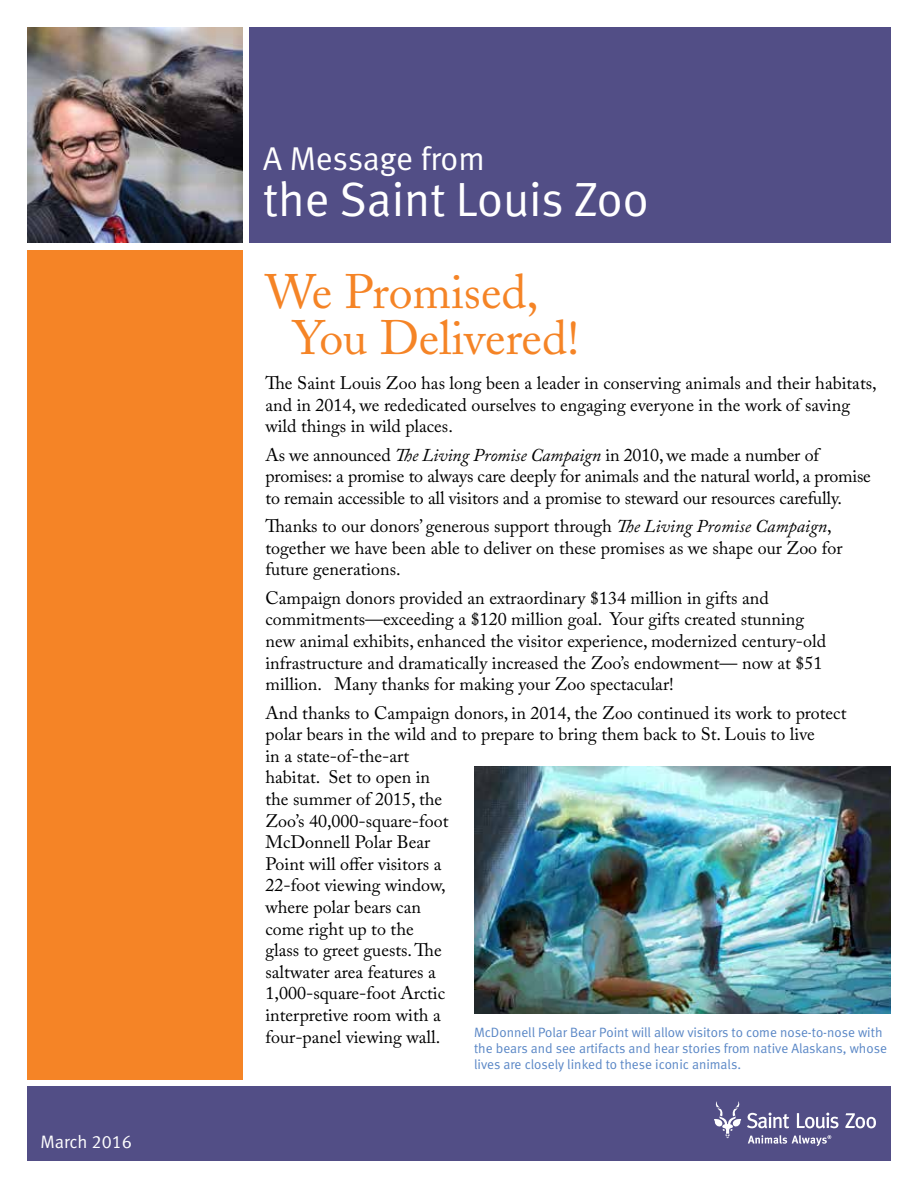
<style>
.page{position:relative;width:918px;height:1188px;background:#fff}
.page>*{position:absolute;margin:0;border:0;box-sizing:border-box;transform-origin:0 0}
.t1{font:48px/46.5px "Adobe Caslon";color:#f58426}
.t2{font:48px "Meta Normal LF";color:#fff}
.t3{font:33px "Meta Normal LF";letter-spacing:-.005em;color:#fff}
.t4{font:18px/21.6px "Adobe Caslon Pro";color:#000}
.t5{font:18px "Meta Normal LF";color:#fff}
.t6{font:13.5px/16.2px "Meta Normal LF";color:#5a87c6}
.s1{font-style:italic}
</style>
<div class="page">
<div style="left:27px;top:1086px;width:864px;height:75px;background:#524e86"></div>
<svg style="left:747px;top:1113px;width:42px;height:15px"></svg>
<svg style="left:797px;top:1113px;width:42px;height:16px"></svg>
<svg style="left:845px;top:1113px;width:31px;height:15px"></svg>
<svg style="left:714px;top:1101px;width:27px;height:37px"></svg>
<svg style="left:748px;top:1135px;width:83px;height:11px"></svg>
<div style="left:27px;top:250px;width:216px;height:830px;background:#f58426"></div>
<img style="left:27px;top:27px;width:216px;height:216px">
<div style="left:250px;top:27px;width:641px;height:216px;background:#524e86"></div>
<img style="left:474px;top:767px;width:417px;height:247px">
<p class="t5" style="left:40px;top:1131px;width:93px">March 2016</p>
<h2 class="t3" style="left:263px;top:140px;width:223px">A Message from</h2>
<h1 class="t2" style="left:263px;top:172px;width:387px">the Saint Louis Zoo</h1>
<h1 class="t1" style="left:292px;top:269px;width:288px;text-indent:-27px">We Promised,<br>You Delivered!</h1>
<p class="t4" style="left:266px;top:372px;width:613px">The Saint Louis Zoo has long been a leader in conserving animals and their habitats, and in 2014, we rededicated ourselves to engaging everyone in the work of saving wild things in wild places.</p>
<p class="t4" style="left:266px;top:444px;width:607px">As we announced <span class="s1">The Living Promise Campaign</span> in 2010, we made a number of promises: a promise to always care deeply for animals and the natural world, a promise to remain accessible to all visitors and a promise to steward our resources carefully.</p>
<p class="t4" style="left:266px;top:515px;width:579px">Thanks to our donors’ generous support through <span class="s1">The Living Promise Campaign</span>, together we have been able to deliver on these promises as we shape our Zoo for future generations.</p>
<p class="t4" style="left:266px;top:587px;width:562px">Campaign donors provided an extraordinary $134 million in gifts and commitments—exceeding a $120 million goal. Your gifts created stunning new animal exhibits, enhanced the visitor experience, modernized century-old infrastructure and dramatically increased the Zoo’s endowment— now at $51 million. Many thanks for making your Zoo spectacular!</p>
<p class="t4" style="left:266px;top:702px;width:582px">And thanks to Campaign donors, in 2014, the Zoo continued its work to protect polar bears in the wild and to prepare to bring them back to St. Louis to live<br>in a state-of-the-art<br>habitat. Set to open in<br>the summer of 2015, the<br>Zoo’s 40,000-square-foot<br>McDonnell Polar Bear<br>Point will offer visitors a<br>22-foot viewing window,<br>where polar bears can<br>come right up to the<br>glass to greet guests. The<br>saltwater area features a<br>1,000-square-foot Arctic<br>interpretive room with a<br>four-panel viewing wall.</p>
<p class="t6" style="left:474px;top:1024px;width:414px">McDonnell Polar Bear Point will allow visitors to come nose-to-nose with the bears and see artifacts and hear stories from native Alaskans, whose lives are closely linked to these iconic animals.</p>
</div>
